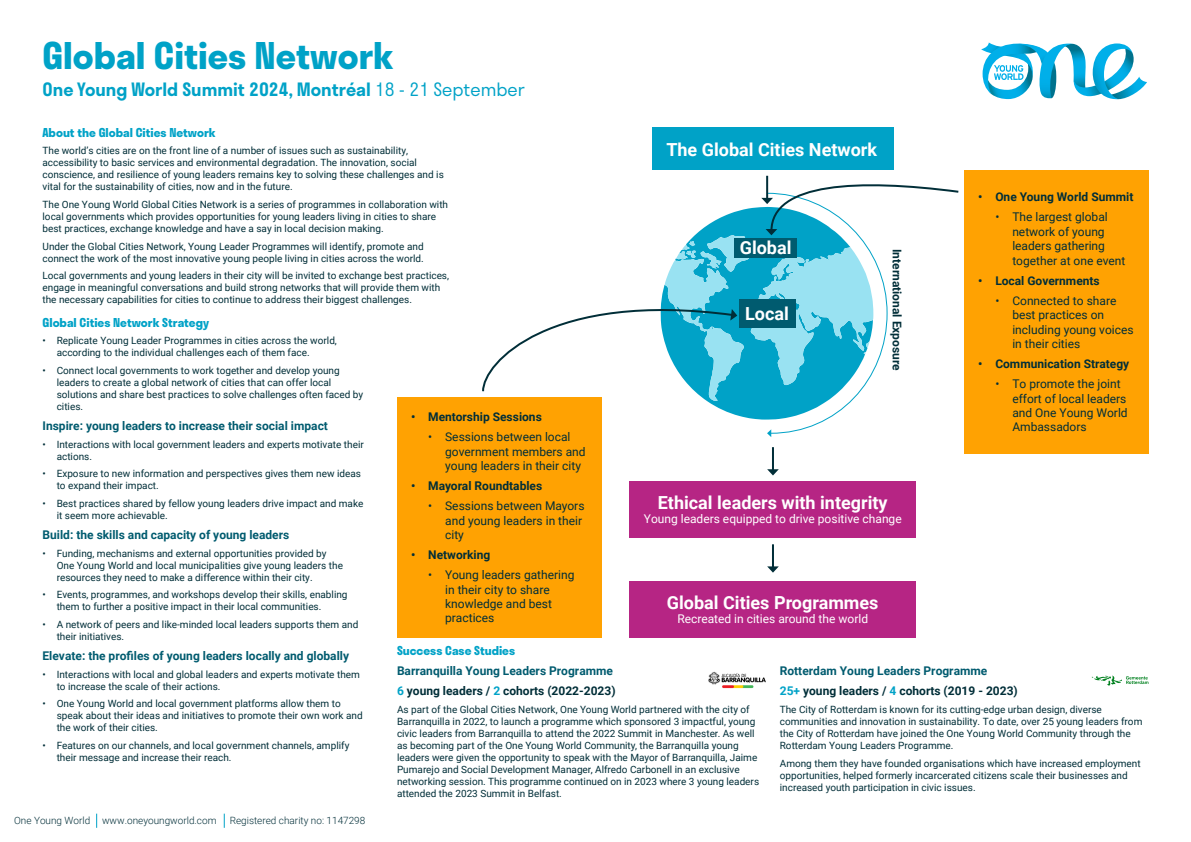
<style>
.page{position:relative;width:1191px;height:842px;background:#fff}
.page>*{position:absolute;margin:0;border:0;box-sizing:border-box;transform-origin:0 0}
.t1{font:700 36px "Stratos";color:#00a2c7}
.t2{font:700 18px "Roboto";color:#fff}
.Footer_8_5_10pt_Chalet_Paris__CB{font:600 18px "Stratos";color:#00a2c7}
.t3{font:12px/14.4px "Roboto";color:#012e38}
.t4{font:700 12px "Roboto";color:#005b6f}
.t5{font:700 12px "Roboto";color:#012e38}
.t6{font:700 12px "Stratos";color:#00a2c7}
.t7{font:12px "Roboto";color:#fff}
.t8{font:10px/12px "Roboto";color:#012e38}
.Footer_8_5_10pt_Chalet_Paris__CB-2{font:300 10px "Roboto";color:#012e38}
.s1{font-weight:300}
.s2{color:#00a2c7}
</style>
<div class="page">
<img style="left:709px;top:671px;width:56px;height:18px">
<svg style="left:1091px;top:675px;width:57px;height:10px"></svg>
<div style="left:652px;top:128px;width:241px;height:42px;background:#00a2c7"></div>
<div style="left:397px;top:397px;width:204px;height:241px;background:#ffa202"></div>
<div style="left:964px;top:170px;width:184px;height:284px;background:#ffa202"></div>
<div style="left:629px;top:481px;width:287px;height:57px;background:#b62584"></div>
<div style="left:629px;top:581px;width:287px;height:57px;background:#b62584"></div>
<hr style="left:772px;top:544px;width:2px;height:24px;background:#012e38">
<svg style="left:767px;top:566px;width:12px;height:7px"></svg>
<hr style="left:772px;top:447px;width:2px;height:24px;background:#012e38">
<svg style="left:767px;top:469px;width:12px;height:6px"></svg>
<hr style="left:766px;top:176px;width:2px;height:24px;background:#012e38">
<svg style="left:482px;top:179px;width:477px;height:258px"></svg>
<svg style="left:981px;top:43px;width:166px;height:57px"></svg>
<svg style="left:224px;top:814px;width:1px;height:14px"></svg>
<svg style="left:96px;top:814px;width:1px;height:14px"></svg>
<p class="t1" style="left:43px;top:27px;width:352px">Global Cities Network</p>
<p class="Footer_8_5_10pt_Chalet_Paris__CB" style="left:43px;top:75px;width:484px">One Young World Summit 2024, Montréal <span class="s1">18 - 21 September</span></p>
<p class="t6" style="left:43px;top:123px;width:175px">About the Global Cities Network</p>
<p class="t8" style="left:43px;top:144px;width:403px">The world’s cities are on the front line of a number of issues such as sustainability, accessibility to basic services and environmental degradation. The innovation, social conscience, and resilience of young leaders remains key to solving these challenges and is vital for the sustainability of cities, now and in the future.</p>
<p class="t8" style="left:43px;top:198px;width:407px">The One Young World Global Cities Network is a series of programmes in collaboration with local governments which provides opportunities for young leaders living in cities to share best practices, exchange knowledge and have a say in local decision making.</p>
<p class="t8" style="left:43px;top:240px;width:383px">Under the Global Cities Network, Young Leader Programmes will identify, promote and connect the work of the most innovative young people living in cities across the world.</p>
<p class="t8" style="left:43px;top:269px;width:408px">Local governments and young leaders in their city will be invited to exchange best practices, engage in meaningful conversations and build strong networks that will provide them with the necessary capabilities for cities to continue to address their biggest challenges.</p>
<p class="t2" style="left:666px;top:137px;width:212px">The Global Cities Network</p>
<p class="t5" style="left:978px;top:189px;width:157px">• One Young World Summit</p>
<p class="t3" style="left:1012px;top:209px;width:115px;text-indent:-17px">• The largest global network of young leaders gathering together at one event</p>
<p class="t5" style="left:978px;top:272px;width:123px">• Local Governments</p>
<p class="t3" style="left:1012px;top:293px;width:123px;text-indent:-17px">• Connected to share best practices on including young voices in their cities</p>
<p class="t5" style="left:978px;top:355px;width:152px">• Communication Strategy</p>
<p class="t3" style="left:1012px;top:376px;width:117px;text-indent:-17px">• To promote the joint effort of local leaders and One Young World<br>Ambassadors</p>
<p class="t2" style="left:739px;top:235px;width:53px">Global</p>
<p class="t5" style="left:905px;top:249px;width:123px;rotate:90deg">International Exposure</p>
<p class="t2" style="left:745px;top:301px;width:45px">Local</p>
<p class="t6" style="left:43px;top:312px;width:168px">Global Cities Network Strategy</p>
<p class="t8" style="left:57px;top:334px;width:282px;text-indent:-14px">• Replicate Young Leader Programmes in cities across the world, according to the individual challenges each of them face.</p>
<p class="t8" style="left:57px;top:364px;width:308px;text-indent:-14px">• Connect local governments to work together and develop young leaders to create a global network of cities that can offer local solutions and share best practices to solve challenges often faced by cities.</p>
<p class="t4" style="left:43px;top:417px;width:287px">Inspire: young leaders to increase their social impact</p>
<p class="t8" style="left:57px;top:438px;width:309px;text-indent:-14px">• Interactions with local government leaders and experts motivate their actions.</p>
<p class="t8" style="left:57px;top:467px;width:306px;text-indent:-14px">• Exposure to new information and perspectives gives them new ideas to expand their impact.</p>
<p class="t8" style="left:57px;top:497px;width:308px;text-indent:-14px">• Best practices shared by fellow young leaders drive impact and make it seem more achievable.</p>
<p class="t4" style="left:43px;top:526px;width:248px">Build: the skills and capacity of young leaders</p>
<p class="t8" style="left:57px;top:547px;width:288px;text-indent:-14px">• Funding, mechanisms and external opportunities provided by<br>One Young World and local municipalities give young leaders the resources they need to make a difference within their city.</p>
<p class="t8" style="left:57px;top:588px;width:292px;text-indent:-14px">• Events, programmes, and workshops develop their skills, enabling them to further a positive impact in their local communities.</p>
<p class="t8" style="left:57px;top:618px;width:303px;text-indent:-14px">• A network of peers and like-minded local leaders supports them and their initiatives.</p>
<p class="t4" style="left:43px;top:647px;width:308px">Elevate: the profiles of young leaders locally and globally</p>
<p class="t8" style="left:57px;top:668px;width:305px;text-indent:-14px">• Interactions with local and global leaders and experts motivate them to increase the scale of their actions.</p>
<p class="t8" style="left:57px;top:697px;width:307px;text-indent:-14px">• One Young World and local government platforms allow them to speak about their ideas and initiatives to promote their own work and the work of their cities.</p>
<p class="t8" style="left:57px;top:739px;width:294px;text-indent:-14px">• Features on our channels, and local government channels, amplify their message and increase their reach.</p>
<p class="t5" style="left:411px;top:409px;width:132px">• Mentorship Sessions</p>
<p class="t3" style="left:445px;top:429px;width:142px;text-indent:-17px">• Sessions between local government members and young leaders in their city</p>
<p class="t5" style="left:411px;top:478px;width:133px">• Mayoral Roundtables</p>
<p class="t3" style="left:445px;top:498px;width:141px;text-indent:-17px">• Sessions between Mayors and young leaders in their city</p>
<p class="t5" style="left:411px;top:546px;width:81px">• Networking</p>
<p class="t3" style="left:445px;top:567px;width:131px;text-indent:-17px">• Young leaders gathering in their city to share knowledge and best practices</p>
<p class="t2" style="left:658px;top:490px;width:231px">Ethical leaders with integrity</p>
<p class="t7" style="left:644px;top:511px;width:259px">Young leaders equipped to drive positive change</p>
<p class="t2" style="left:667px;top:590px;width:213px">Global Cities Programmes</p>
<p class="t7" style="left:677px;top:611px;width:192px">Recreated in cities around the world</p>
<p class="t6" style="left:397px;top:641px;width:120px">Success Case Studies</p>
<p class="t4" style="left:397px;top:662px;width:217px">Barranquilla Young Leaders Programme</p>
<p class="t5" style="left:397px;top:683px;width:220px"><span class="s2">6</span> young leaders / <span class="s2">2</span> cohorts (2022-2023)</p>
<p class="t8" style="left:397px;top:703px;width:364px">As part of the Global Cities Network, One Young World partnered with the city of Barranquilla in 2022, to launch a programme which sponsored 3 impactful, young civic leaders from Barranquilla to attend the 2022 Summit in Manchester. As well as becoming part of the One Young World Community, the Barranquilla young leaders were given the opportunity to speak with the Mayor of Barranquilla, Jaime Pumarejo and Social Development Manager, Alfredo Carbonell in an exclusive networking session. This programme continued on in 2023 where 3 young leaders attended the 2023 Summit in Belfast.</p>
<p class="t4" style="left:780px;top:662px;width:209px">Rotterdam Young Leaders Programme</p>
<p class="t5" style="left:780px;top:683px;width:239px"><span class="s2">25+</span> young leaders / <span class="s2">4</span> cohorts (2019 - 2023)</p>
<p class="t8" style="left:780px;top:703px;width:364px">The City of Rotterdam is known for its cutting-edge urban design, diverse communities and innovation in sustainability. To date, over 25 young leaders from the City of Rotterdam have joined the One Young World Community through the Rotterdam Young Leaders Programme.</p>
<p class="t8" style="left:780px;top:757px;width:362px">Among them they have founded organisations which have increased employment opportunities, helped formerly incarcerated citizens scale their businesses and increased youth participation in civic issues.</p>
<p class="Footer_8_5_10pt_Chalet_Paris__CB-2" style="left:14px;top:813px;width:78px">One Young World</p>
<p class="Footer_8_5_10pt_Chalet_Paris__CB-2" style="left:102px;top:813px;width:116px">www.oneyoungworld.com</p>
<p class="Footer_8_5_10pt_Chalet_Paris__CB-2" style="left:230px;top:813px;width:137px">Registered charity no: 1147298</p>
</div>
